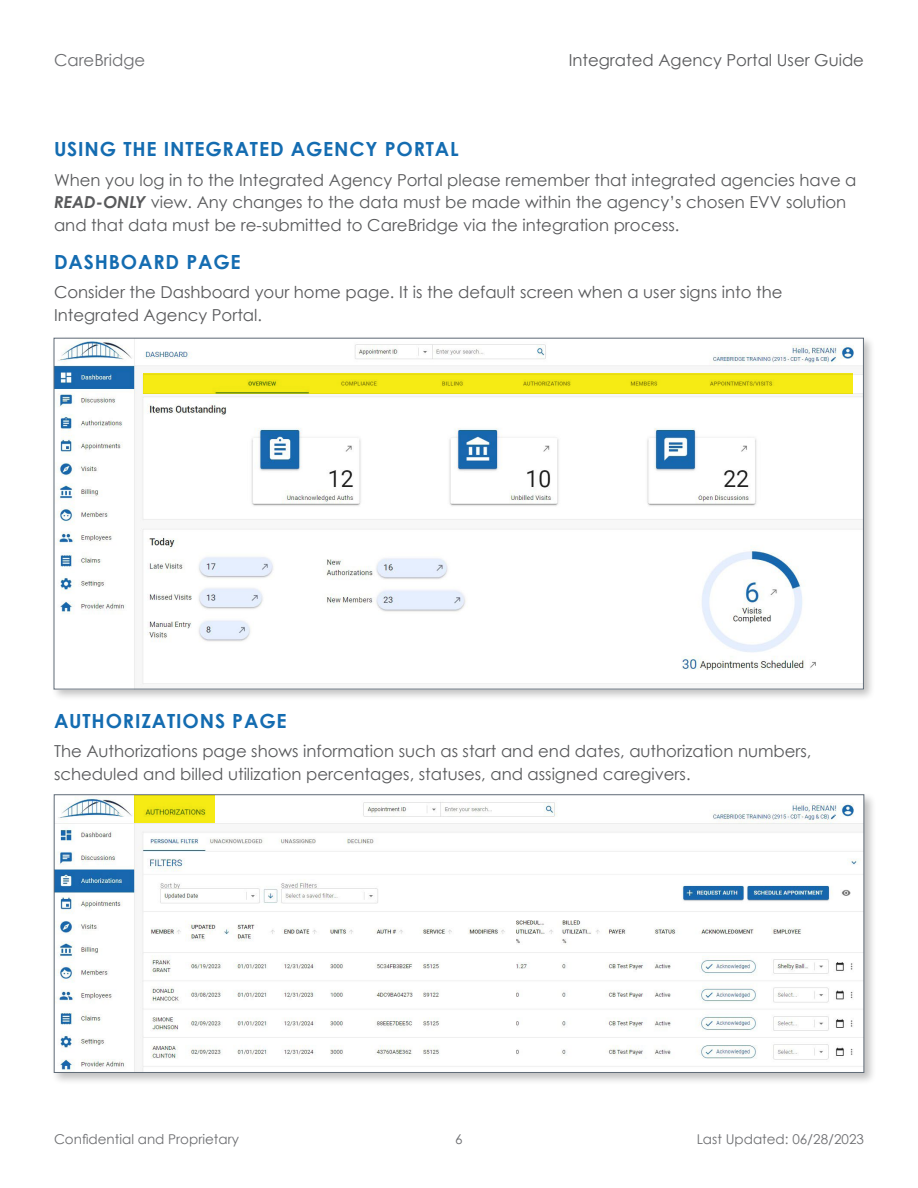
<style>
.page{position:relative;width:918px;height:1188px;background:#fff}
.page>*{position:absolute;margin:0;border:0;box-sizing:border-box;transform-origin:0 0}
.t1{font:700 19.5px "Century Gothic";letter-spacing:.045em;color:#146cb1}
.t2{font:16.5px/22.5px "Century Gothic";color:#58595b}
.t3{font:16.5px "Century Gothic";color:#6d6e71}
.t4{font:13.5px "Century Gothic";color:#6d6e71}
.s1{font-weight:700;font-style:italic}
</style>
<div class="page">
<div style="left:51px;top:335px;width:825px;height:367px;background:#000;opacity:.25"></div>
<img style="left:56px;top:340px;width:806px;height:347px">
<div style="left:144px;top:373px;width:709px;height:21px;background:#f6eb14"></div>
<div style="left:51px;top:792px;width:825px;height:293px;background:#000;opacity:.25"></div>
<img style="left:56px;top:797px;width:806px;height:274px">
<svg style="left:135px;top:795px;width:80px;height:28px;background:#eae112"></svg>
<p class="t3" style="left:54px;top:49px;width:93px">CareBridge</p>
<p class="t2" style="left:569px;top:49px;width:297px">Integrated Agency Portal User Guide</p>
<p class="t1" style="left:54px;top:134px;width:406px">USING THE INTEGRATED AGENCY PORTAL</p>
<p class="t2" style="left:54px;top:168px;width:804px">When you log in to the Integrated Agency Portal please remember that integrated agencies have a<br><span class="s1">READ-ONLY</span> view. Any changes to the data must be made within the agency’s chosen EVV solution and that data must be re-submitted to CareBridge via the integration process.</p>
<p class="t1" style="left:54px;top:247px;width:188px">DASHBOARD PAGE</p>
<p class="t2" style="left:54px;top:281px;width:730px">Consider the Dashboard your home page. It is the default screen when a user signs into the<br>Integrated Agency Portal.</p>
<p class="t1" style="left:54px;top:706px;width:234px">AUTHORIZATIONS PAGE</p>
<p class="t2" style="left:54px;top:740px;width:759px">The Authorizations page shows information such as start and end dates, authorization numbers, scheduled and billed utilization percentages, statuses, and assigned caregivers.</p>
<p class="t4" style="left:54px;top:1130px;width:187px">Confidential and Proprietary</p>
<p class="t4" style="left:455px;top:1130px;width:9px">6</p>
<p class="t4" style="left:697px;top:1130px;width:169px">Last Updated: 06/28/2023</p>
</div>
